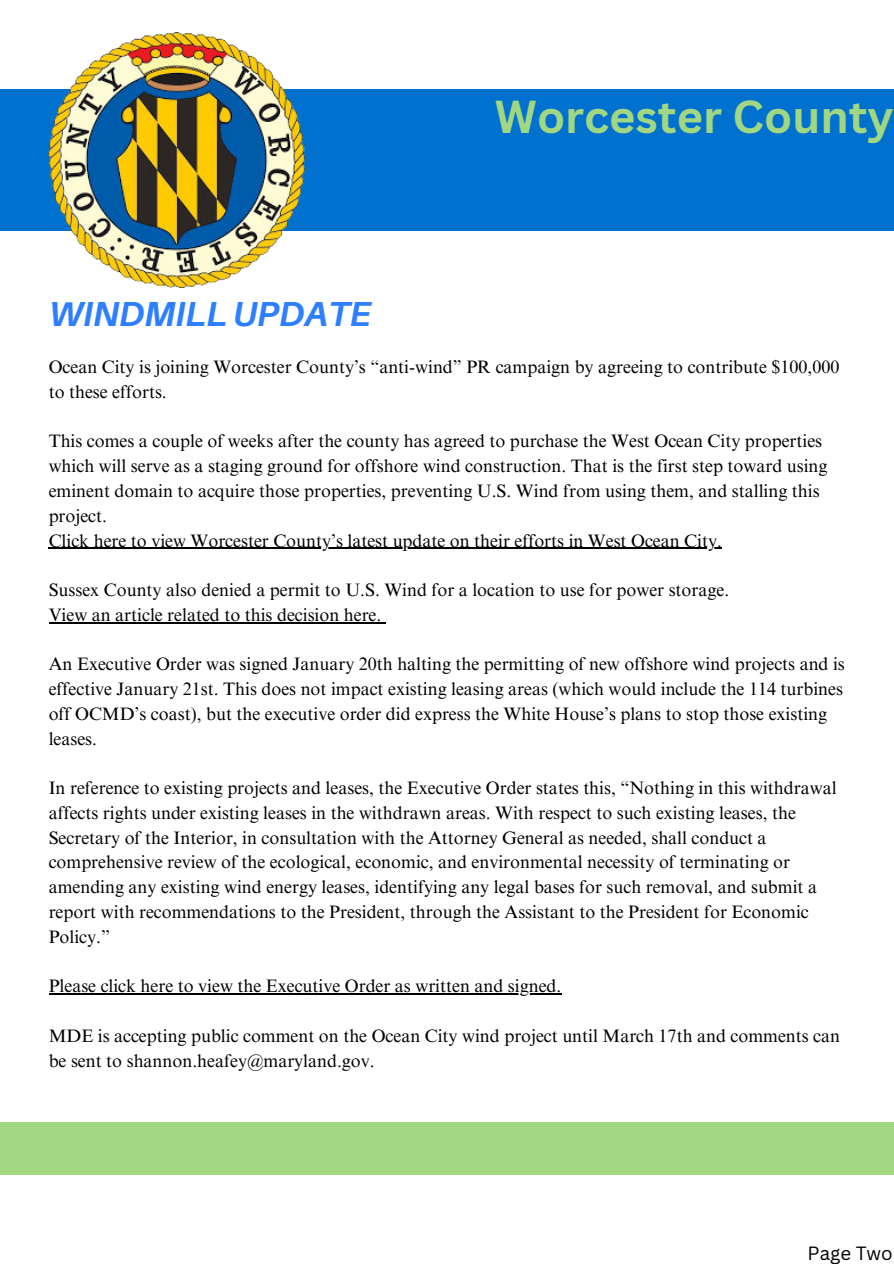
<style>
.page{position:relative;width:894px;height:1264px;background:#fff}
.page>*{position:absolute;margin:0;border:0;box-sizing:border-box;transform-origin:0 0}
.t1{font:700 45px "Canva Sans";color:#a1d683}
.t2{font:italic 700 34.8px "Aileron";color:#2e7fff}
.t3{font:18.75px "Canva Sans";color:#000}
.t4{font:18px/24.8px "Times NRMT Pro";color:#000}
</style>
<div class="page">
<div style="left:0;top:1121px;width:893px;height:53px;background:#a1d683"></div>
<div style="left:0;top:89px;width:893px;height:141px;background:#0071ce"></div>
<img style="left:49px;top:32px;width:255px;height:256px">
<hr style="left:49px;top:547px;width:672px;height:2px;background:#000">
<hr style="left:49px;top:622px;width:332px;height:1px;background:#000">
<hr style="left:49px;top:993px;width:512px;height:1px;background:#000">
<p class="t1" style="left:495px;top:85px;width:400px">Worcester County</p>
<h2 class="t2" style="left:49px;top:292px;width:324px">WINDMILL UPDATE</h2>
<p class="t4" style="left:49px;top:357px;width:792px">Ocean City is joining Worcester County’s “anti-wind” PR campaign by agreeing to contribute $100,000 to these efforts.</p>
<p class="t4" style="left:49px;top:431px;width:780px">This comes a couple of weeks after the county has agreed to purchase the West Ocean City properties which will serve as a staging ground for offshore wind construction. That is the first step toward using eminent domain to acquire those properties, preventing U.S. Wind from using them, and stalling this project.</p>
<p class="t4" style="left:49px;top:530px;width:674px">Click here to view Worcester County’s latest update on their efforts in West Ocean City.</p>
<p class="t4" style="left:49px;top:579px;width:682px">Sussex County also denied a permit to U.S. Wind for a location to use for power storage.</p>
<p class="t4" style="left:49px;top:604px;width:334px">View an article related to this decision here.</p>
<p class="t4" style="left:49px;top:654px;width:797px">An Executive Order was signed January 20th halting the permitting of new offshore wind projects and is effective January 21st. This does not impact existing leasing areas (which would include the 114 turbines off OCMD’s coast), but the executive order did express the White House’s plans to stop those existing leases.</p>
<p class="t4" style="left:49px;top:777px;width:789px">In reference to existing projects and leases, the Executive Order states this, “Nothing in this withdrawal affects rights under existing leases in the withdrawn areas. With respect to such existing leases, the Secretary of the Interior, in consultation with the Attorney General as needed, shall conduct a comprehensive review of the ecological, economic, and environmental necessity of terminating or amending any existing wind energy leases, identifying any legal bases for such removal, and submit a report with recommendations to the President, through the Assistant to the President for Economic Policy.”</p>
<p class="t4" style="left:49px;top:975px;width:514px">Please click here to view the Executive Order as written and signed.</p>
<p class="t4" style="left:49px;top:1025px;width:792px">MDE is accepting public comment on the Ocean City wind project until March 17th and comments can be sent to shannon.heafey@maryland.gov.</p>
<h1 class="t3" style="left:807px;top:1239px;width:87px">Page Two</h1>
</div>
